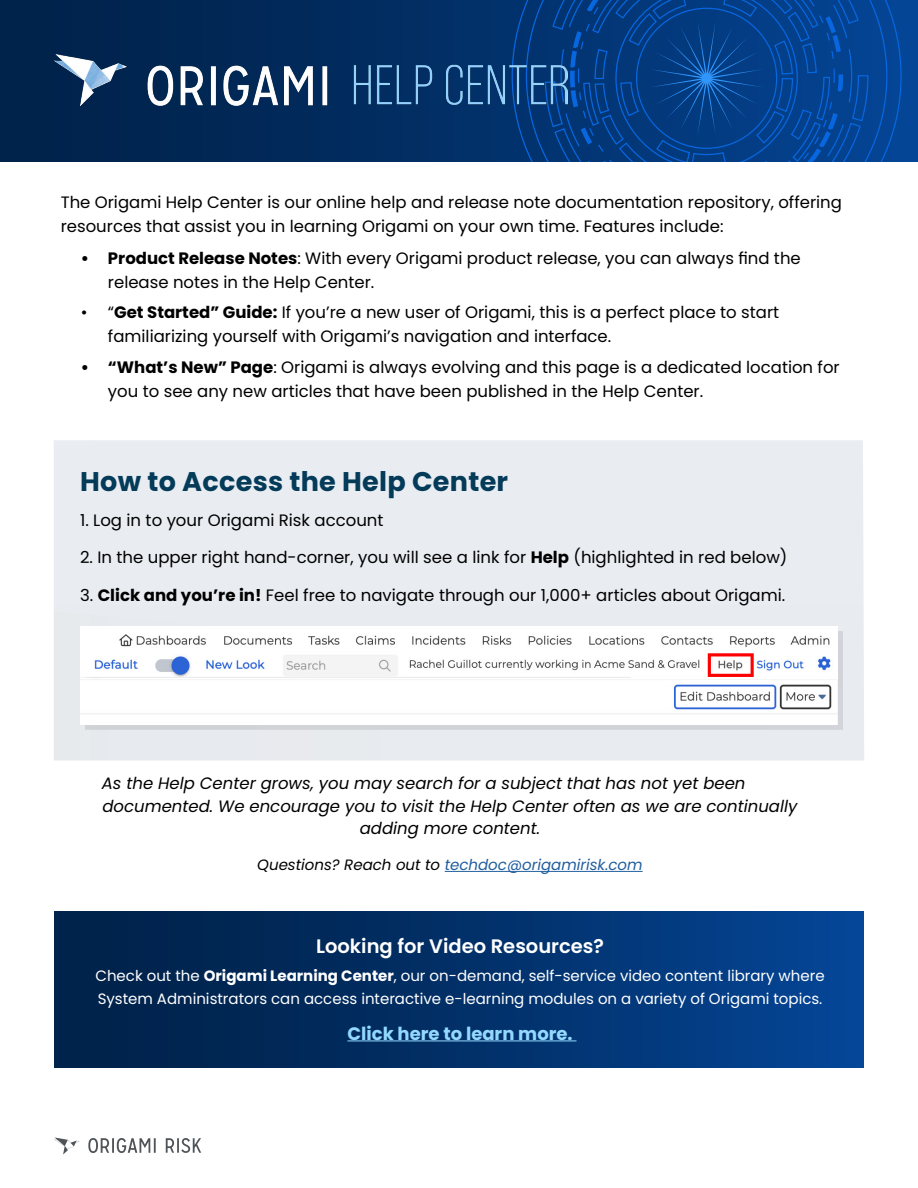
<style>
.page{position:relative;width:918px;height:1188px;background:#fff}
.page>*{position:absolute;margin:0;border:0;box-sizing:border-box;transform-origin:0 0}
.t1{font:700 27px "Poppins";letter-spacing:.01em;color:#033b59}
.t2{font:600 19.5px "Poppins";color:#fff}
.t3{font:700 18px "Poppins";color:#93d9ff}
.t4{font:16.5px/24px "Poppins";color:#000}
.t5{font:italic 16.5px "Poppins";color:#000}
.t6{font:15px/22.5px "Poppins";color:#fff}
.t7{font:italic 15px "Poppins";color:#215e9e}
.s1{font-weight:700}
.s2{color:#000}
</style>
<div class="page">
<svg style="left:0;top:0;width:918px;height:162px"></svg>
<svg style="left:54px;top:1137px;width:26px;height:18px"></svg>
<svg style="left:166px;top:1138px;width:35px;height:15px"></svg>
<svg style="left:88px;top:1138px;width:68px;height:15px"></svg>
<svg style="left:511px;top:0;width:391px;height:162px"></svg>
<svg style="left:544px;top:0;width:325px;height:162px"></svg>
<svg style="left:560px;top:0;width:293px;height:162px"></svg>
<svg style="left:564px;top:0;width:284px;height:162px"></svg>
<div style="left:54px;top:912px;width:810px;height:155px;background:linear-gradient(to right,#001f42,#054493)"></div>
<hr style="left:347px;top:1040px;width:230px;height:1px;background:#93d9ff">
<img style="left:54px;top:54px;width:514px;height:52px">
<hr style="left:445px;top:871px;width:198px;height:1px;background:#215e9e">
<div style="left:85px;top:631px;width:757px;height:99px;background:#d1d3d7"></div>
<img style="left:80px;top:631px;width:758px;height:94px">
<p class="t4" style="left:61px;top:190px;width:783px">The Origami Help Center is our online help and release note documentation repository, offering resources that assist you in learning Origami on your own time. Features include:</p>
<p class="t4" style="left:108px;top:246px;width:694px;text-indent:-27px"><span class="s1">• Product Release Notes</span>: With every Origami product release, you can always find the release notes in the Help Center.</p>
<p class="t4" style="left:108px;top:300px;width:673px;text-indent:-27px">• “<span class="s1">Get Started” Guide:</span> If you’re a new user of Origami, this is a perfect place to start familiarizing yourself with Origami’s navigation and interface.</p>
<p class="t4" style="left:108px;top:355px;width:733px;text-indent:-27px"><span class="s1">• “What’s New” Page</span>: Origami is always evolving and this page is a dedicated location for you to see any new articles that have been published in the Help Center.</p>
<h1 class="t1" style="left:80px;top:466px;width:430px">How to Access the Help Center</h1>
<p class="t4" style="left:80px;top:508px;width:305px">1. Log in to your Origami Risk account</p>
<p class="t4" style="left:80px;top:546px;width:709px">2. In the upper right hand-corner, you will see a link for <span class="s1">Help</span> (highlighted in red below)</p>
<p class="t4" style="left:80px;top:583px;width:707px">3. <span class="s1">Click and you’re in!</span> Feel free to navigate through our 1,000+ articles about Origami.</p>
<p class="t5" style="left:102px;top:774px;width:645px">As the Help Center grows, you may search for a subject that has not yet been</p>
<p class="t5" style="left:102px;top:796px;width:697px">documented. We encourage you to visit the Help Center often as we are continually</p>
<p class="t5" style="left:360px;top:819px;width:182px">adding more content.</p>
<p class="t7" style="left:257px;top:856px;width:387px"><span class="s2">Questions? Reach out to</span> techdoc@origamirisk.com</p>
<p class="t2" style="left:316px;top:934px;width:289px">Looking for Video Resources?</p>
<p class="t6" style="left:95px;top:965px;width:731px">Check out the <span class="s1">Origami Learning Center</span>, our on-demand, self-service video content library where<br>System Administrators can access interactive e-learning modules on a variety of Origami topics.</p>
<p class="t3" style="left:347px;top:1023px;width:227px">Click here to learn more.</p>
</div>
